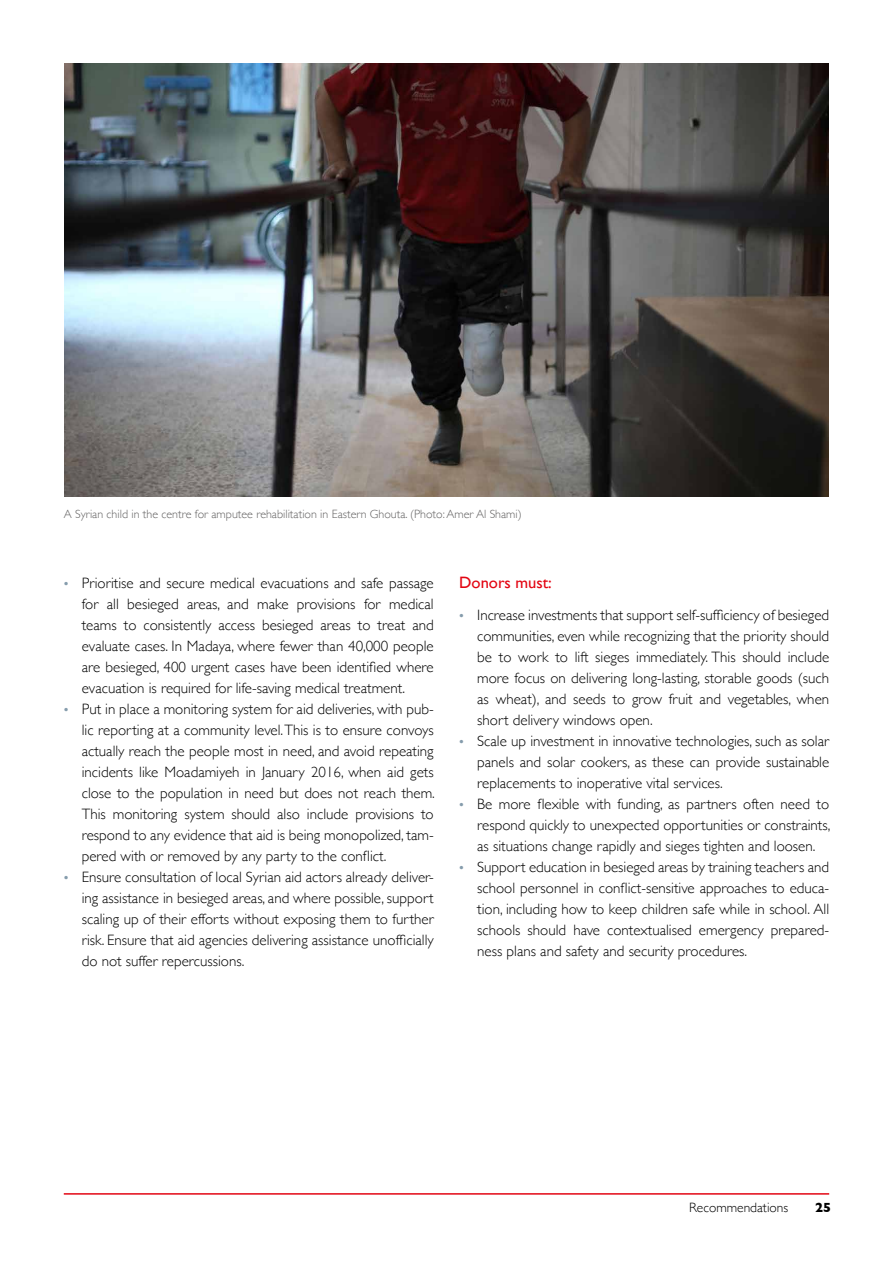
<style>
.page{position:relative;width:893px;height:1263px;background:#fff}
.page>*{position:absolute;margin:0;border:0;box-sizing:border-box;transform-origin:0 0}
.t1{font:16.5px "Gill Sans";color:#e30613}
.t2{font:300 15px/21px "Gill Sans";color:#000;text-align:justify}
.t3{font:300 13.5px "Gill Sans";color:#000}
.t4{font:700 13.5px "Gill Sans";color:#000}
.t5{font:300 12px "Gill Sans";color:#646363}
.s1{font-family:"Garamond";font-weight:400;font-size:13.5px;color:#859cac}
</style>
<div class="page">
<hr style="left:64px;top:1193px;width:765px;height:1px;background:#e30613">
<img style="left:65px;top:64px;width:763px;height:433px">
<p class="t5" style="left:64px;top:504px;width:459px">A Syrian child in the centre for amputee rehabilitation in Eastern Ghouta. (Photo: Amer Al Shami)</p>
<p class="t2" style="left:82px;top:572px;width:353px;text-indent:-18px"><span class="s1">•</span> Prioritise and secure medical evacuations and safe passage for all besieged areas, and make provisions for medical teams to consistently access besieged areas to treat and evaluate cases. In Madaya, where fewer than 40,000 people are besieged, 400 urgent cases have been identified where evacuation is required for life-saving medical treatment.</p>
<p class="t2" style="left:82px;top:698px;width:355px;text-indent:-18px"><span class="s1">•</span> Put in place a monitoring system for aid deliveries, with pub&shy;lic reporting at a community level. This is to ensure convoys actually reach the people most in need, and avoid repeating incidents like Moadamiyeh in January 2016, when aid gets close to the population in need but does not reach them.<br>This monitoring system should also include provisions to respond to any evidence that aid is being monopolized, tam&shy;pered with or removed by any party to the conflict.</p>
<p class="t2" style="left:82px;top:866px;width:353px;text-indent:-18px"><span class="s1">•</span> Ensure consultation of local Syrian aid actors already deliver&shy;ing assistance in besieged areas, and where possible, support scaling up of their efforts without exposing them to further risk. Ensure that aid agencies delivering assistance unofficially do not suffer repercussions.</p>
<p class="t1" style="left:459px;top:573px;width:94px">Donors must:</p>
<p class="t2" style="left:477px;top:603px;width:353px;text-indent:-18px"><span class="s1">•</span> Increase investments that support self-sufficiency of besieged communities, even while recognizing that the priority should be to work to lift sieges immediately. This should include more focus on delivering long-lasting, storable goods (such as wheat), and seeds to grow fruit and vegetables, when short delivery windows open.</p>
<p class="t2" style="left:477px;top:729px;width:353px;text-indent:-18px"><span class="s1">•</span> Scale up investment in innovative technologies, such as solar panels and solar cookers, as these can provide sustainable replacements to inoperative vital services.</p>
<p class="t2" style="left:477px;top:792px;width:355px;text-indent:-18px"><span class="s1">•</span> Be more flexible with funding, as partners often need to respond quickly to unexpected opportunities or constraints, as situations change rapidly and sieges tighten and loosen.</p>
<p class="t2" style="left:477px;top:855px;width:353px;text-indent:-18px"><span class="s1">•</span> Support education in besieged areas by training teachers and school personnel in conflict-sensitive approaches to educa&shy;tion, including how to keep children safe while in school. All schools should have contextualised emergency prepared&shy;ness plans and safety and security procedures.</p>
<p class="t3" style="left:689px;top:1197px;width:101px">Recommendations</p>
<p class="t4" style="left:815px;top:1197px;width:18px">25</p>
</div>
